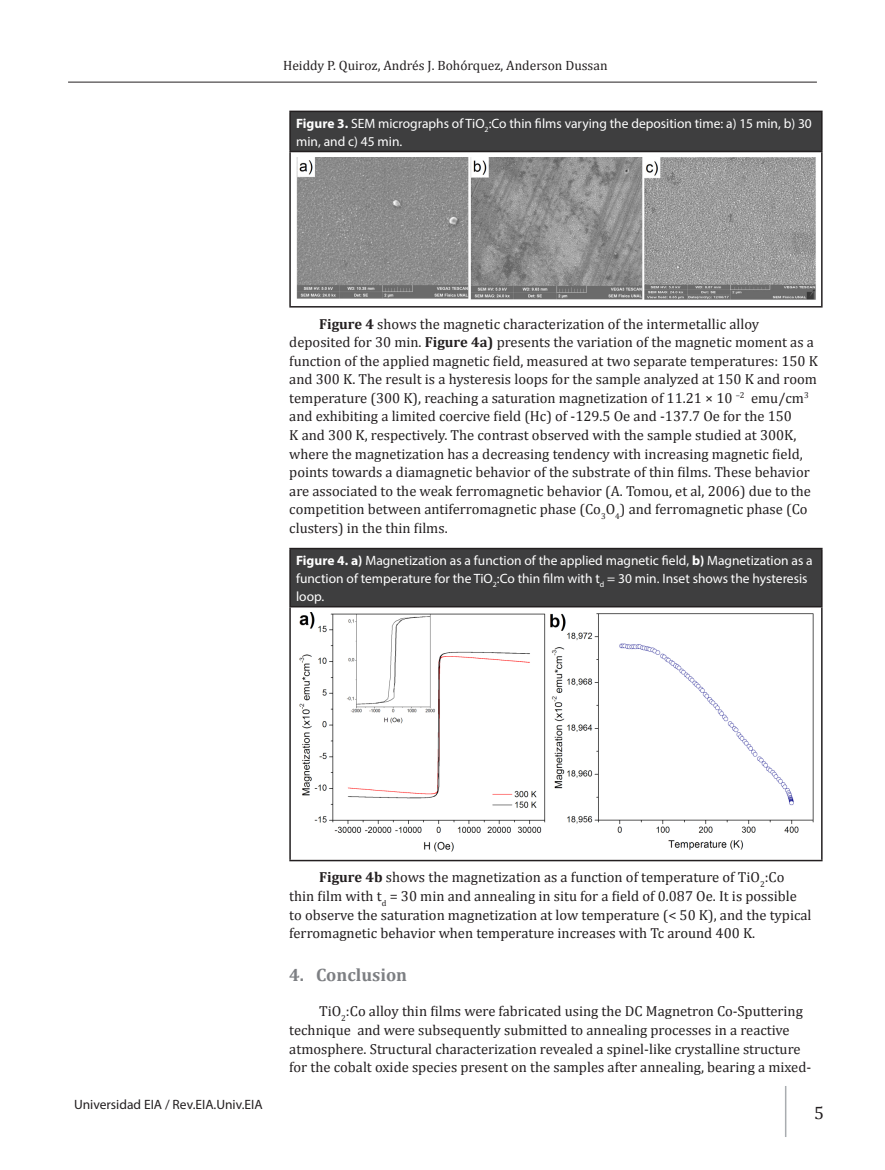
<style>
.page{position:relative;width:885px;height:1170px;background:#fff}
.page>*{position:absolute;margin:0;border:0;box-sizing:border-box;transform-origin:0 0}
.Tíitulo_abstract{font:700 18px "Cambria";color:#7d7f83}
.t1{font:18px "Cambria";color:#231f20}
.Cuerpo_de_texto{font:14.55px/18.6px "Cambria";color:#231f20}
.Figura{font:13.5px/18px "Myriad Pro";color:#fff}
.t2{font:13.5px "Cambria";color:#231f20}
.t3{font:13.5px "Myriad Pro";color:#231f20}
.s1{font-weight:700}
</style>
<div class="page">
<hr style="left:784px;top:1085px;width:2px;height:51px;background:#a9acb0">
<hr style="left:68px;top:82px;width:748px;height:1px;background:#231f20">
<div style="left:290px;top:111px;width:531px;height:40px;background:#3e3e3f"></div>
<hr style="left:289px;top:152px;width:2px;height:154px;background:#231f20">
<hr style="left:821px;top:152px;width:1px;height:154px;background:#231f20">
<hr style="left:289px;top:306px;width:533px;height:1px;background:#231f20">
<hr style="left:289px;top:111px;width:533px;height:1px;background:#231f20">
<hr style="left:289px;top:112px;width:2px;height:39px;background:#231f20">
<hr style="left:821px;top:112px;width:1px;height:39px;background:#231f20">
<hr style="left:289px;top:151px;width:533px;height:1px;background:#231f20">
<img style="left:296px;top:157px;width:520px;height:143px">
<div style="left:290px;top:548px;width:531px;height:58px;background:#3e3e3f"></div>
<hr style="left:289px;top:607px;width:2px;height:252px;background:#231f20">
<hr style="left:821px;top:607px;width:1px;height:252px;background:#231f20">
<hr style="left:289px;top:859px;width:533px;height:2px;background:#231f20">
<hr style="left:289px;top:547px;width:533px;height:2px;background:#231f20">
<hr style="left:289px;top:549px;width:2px;height:57px;background:#231f20">
<hr style="left:821px;top:549px;width:1px;height:57px;background:#231f20">
<hr style="left:289px;top:606px;width:533px;height:1px;background:#231f20">
<img style="left:299px;top:612px;width:515px;height:240px">
<p class="t2" style="left:283px;top:57px;width:326px">Heiddy P. Quiroz, Andrés J. Bohórquez, Anderson Dussan</p>
<p class="Figura" style="left:296px;top:114px;width:517px"><span class="s1">Figure 3.</span> SEM micrographs of TiO<sub>2</sub>:Co thin films varying the deposition time: a) 15 min, b) 30 min, and c) 45 min.</p>
<p class="Cuerpo_de_texto" style="left:289px;top:314px;width:530px;text-indent:30px"><span class="s1">Figure 4</span> shows the magnetic characterization of the intermetallic alloy deposited for 30 min. <span class="s1">Figure 4a)</span> presents the variation of the magnetic moment as a function of the applied magnetic field, measured at two separate temperatures: 150 K and 300 K. The result is a hysteresis loops for the sample analyzed at 150 K and room temperature (300 K), reaching a saturation magnetization of 11.21 × 10 <sup>–2</sup> emu/cm<sup>3 </sup>and exhibiting a limited coercive field (Hc) of -129.5 Oe and -137.7 Oe for the 150<br>K and 300 K, respectively. The contrast observed with the sample studied at 300K, where the magnetization has a decreasing tendency with increasing magnetic field, points towards a diamagnetic behavior of the substrate of thin films. These behavior are associated to the weak ferromagnetic behavior (A. Tomou, et al, 2006) due to the competition between antiferromagnetic phase (Co<sub>3</sub>O<sub>4</sub>) and ferromagnetic phase (Co clusters) in the thin films.</p>
<p class="Figura" style="left:296px;top:551px;width:518px"><span class="s1">Figure 4. a)</span> Magnetization as a function of the applied magnetic field, <span class="s1">b)</span> Magnetization as a function of temperature for the TiO<sub>2</sub>:Co thin film with t<sub>d</sub> = 30 min. Inset shows the hysteresis loop.</p>
<p class="t3" style="left:74px;top:1095px;width:190px">Universidad EIA / Rev.EIA.Univ.EIA</p>
<p class="Cuerpo_de_texto" style="left:289px;top:868px;width:523px;text-indent:30px"><span class="s1">Figure 4b</span> shows the magnetization as a function of temperature of TiO<sub>2</sub>:Co thin film with t<sub>d</sub> = 30 min and annealing in situ for a field of 0.087 Oe. It is possible to observe the saturation magnetization at low temperature (&lt; 50 K), and the typical ferromagnetic behavior when temperature increases with Tc around 400 K.</p>
<p class="Tíitulo_abstract" style="left:289px;top:961px;width:119px">4. Conclusion</p>
<p class="Cuerpo_de_texto" style="left:289px;top:1002px;width:523px;text-indent:30px">TiO<sub>2</sub>:Co alloy thin films were fabricated using the DC Magnetron Co-Sputtering technique and were subsequently submitted to annealing processes in a reactive atmosphere. Structural characterization revealed a spinel-like crystalline structure for the cobalt oxide species present on the samples after annealing, bearing a mixed-</p>
<p class="t1" style="left:813px;top:1101px;width:11px">5</p>
</div>
